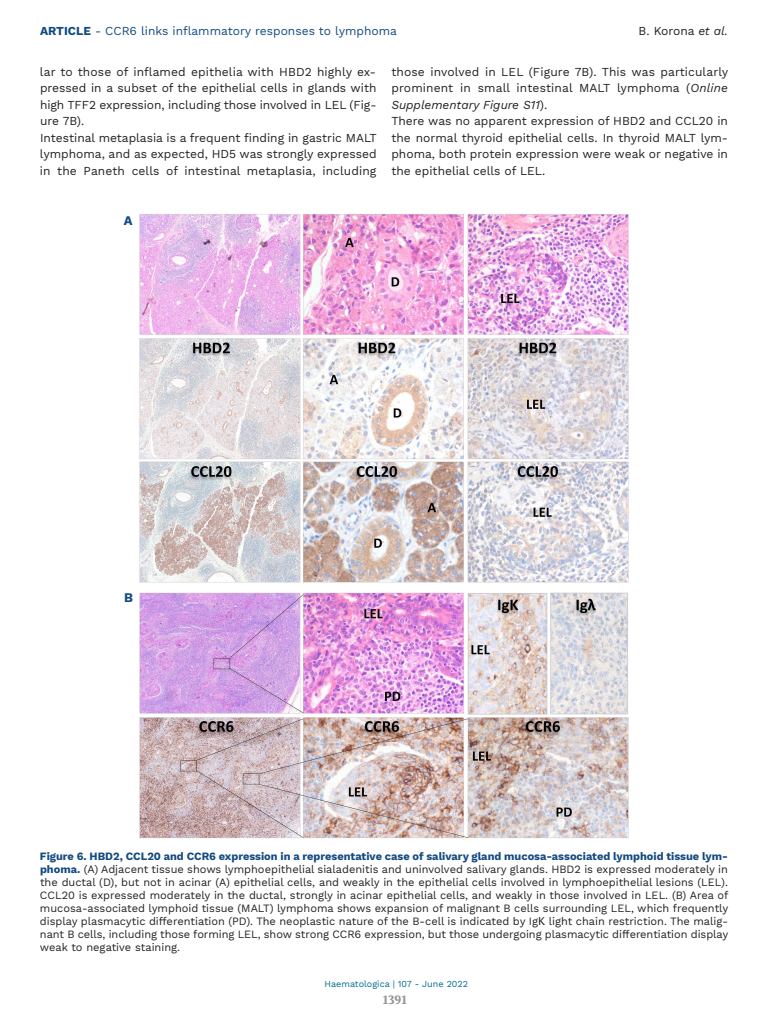
<style>
.page{position:relative;width:768px;height:1024px;background:#fff}
.page>*{position:absolute;margin:0;border:0;box-sizing:border-box;transform-origin:0 0}
.t1{font:700 13px "Work Sans";color:#134a80}
.t2{font:12px/16.5px "Work Sans";color:#231f20}
.t3{font:12px "Work Sans";color:#134a80}
.t4{font:700 12px "Volkhov";color:#939598}
.t5{font:11px/13px "Work Sans";letter-spacing:-.005em;color:#231f20;text-align:justify}
.t6{font:9px "Work Sans";color:#006991}
.s1{font-weight:700}
.s2{font-style:italic}
.s3{font-weight:700;color:#134a80}
.s4{font-family:"Lucida Grande"}
</style>
<div class="page">
<img style="left:139px;top:213px;width:490px;height:626px">
<p class="t3" style="left:40px;top:24px;width:359px"><span class="s1">ARTICLE</span> - CCR6 links inflammatory responses to lymphoma</p>
<p class="t2" style="left:639px;top:23px;width:91px">B. Korona <span class="s2">et al.</span></p>
<p class="t2" style="left:40px;top:63px;width:338px">lar to those of inflamed epithelia with HBD2 highly ex&shy;pressed in a subset of the epithelial cells in glands with high TFF2 expression, including those involved in LEL (Fig&shy;ure 7B).<br>Intestinal metaplasia is a frequent finding in gastric MALT lymphoma, and as expected, HD5 was strongly expressed in the Paneth cells of intestinal metaplasia, including</p>
<p class="t2" style="left:391px;top:63px;width:338px">those involved in LEL (Figure 7B). This was particularly prominent in small intestinal MALT lymphoma (<span class="s2">Online Supplementary Figure S11</span>).<br>There was no apparent expression of HBD2 and CCL20 in the normal thyroid epithelial cells. In thyroid MALT lym&shy;phoma, both protein expression were weak or negative in the epithelial cells of LEL.</p>
<p class="t1" style="left:124px;top:212px;width:10px">A</p>
<p class="t1" style="left:124px;top:589px;width:10px">B</p>
<p class="t5" style="left:40px;top:850px;width:690px"><span class="s3">Figure 6. HBD2, CCL20 and CCR6 expression in a representative case of salivary gland mucosa-associated lymphoid tissue lym&shy;phoma.</span> (A) Adjacent tissue shows lymphoepithelial sialadenitis and uninvolved salivary glands. HBD2 is expressed moderately in the ductal (D), but not in acinar (A) epithelial cells, and weakly in the epithelial cells involved in lymphoepithelial lesions (LEL).<br>CCL20 is expressed moderately in the ductal, strongly in acinar epithelial cells, and weakly in those involved in LEL. (B) Area of mucosa-associated lymphoid tissue (MALT) lymphoma shows expansion of malignant B cells surrounding LEL, which frequently display plasmacytic differentiation (PD). The neoplastic nature of the B-cell is indicated by Ig<span class="s4">Κ</span> light chain restriction. The malig&shy;nant B cells, including those forming LEL, show strong CCR6 expression, but those undergoing plasmacytic differentiation display weak to negative staining.</p>
<p class="t6" style="left:325px;top:978px;width:145px">Haematologica | 107 - June 2022</p>
<p class="t4" style="left:383px;top:992px;width:26px">1391</p>
</div>
